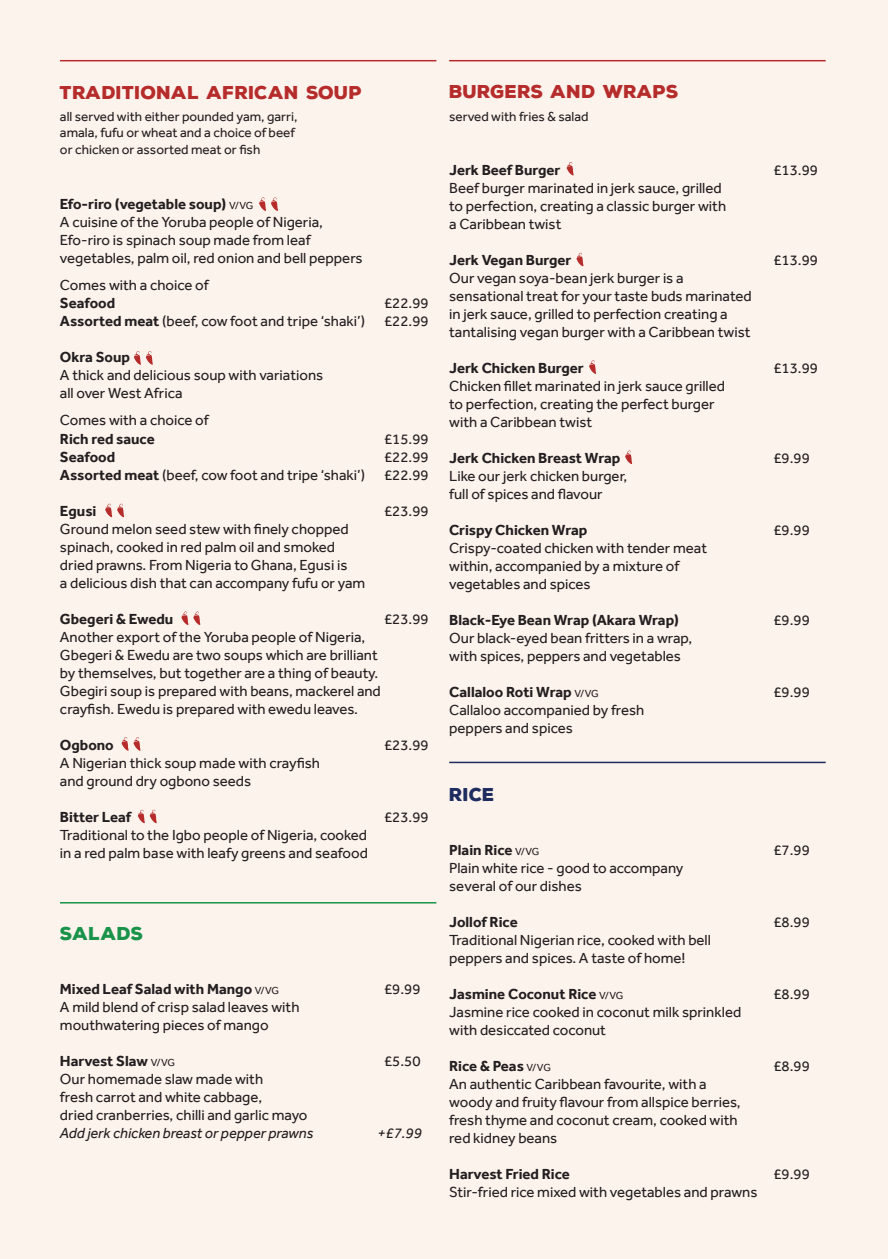
<style>
.page{position:relative;width:888px;height:1259px;background:#fdf3ed}
.page>*{position:absolute;margin:0;border:0;box-sizing:border-box;transform-origin:0 0}
.t1{font:900 18px "Nexa Rust Sans";color:#b52c2b}
.t2{font:900 18px "Nexa Rust Sans";color:#1a934a}
.t3{font:900 18px "Nexa Rust Sans";color:#1f2c5f}
.t4{font:15px/18px "Effra";color:#231f20}
.t5{font:700 15px "Effra";color:#231f20}
.t6{font:italic 15px "Effra";color:#231f20}
.t7{font:13.5px/16.4px "Effra";color:#231f20}
.s1{font-weight:700}
.s2{font-size:10.5px}
.s3{font-weight:400;font-size:10.5px}
</style>
<div class="page">
<hr style="left:60px;top:60px;width:376px;height:1px;background:#b52c2b">
<hr style="left:60px;top:902px;width:376px;height:1px;background:#1a934a">
<hr style="left:449px;top:60px;width:376px;height:1px;background:#b52c2b">
<hr style="left:449px;top:762px;width:376px;height:1px;background:#1f2c5f">
<svg style="left:259px;top:197px;width:19px;height:14px"></svg>
<svg style="left:566px;top:162px;width:7px;height:13px"></svg>
<svg style="left:576px;top:253px;width:7px;height:13px"></svg>
<svg style="left:589px;top:360px;width:7px;height:14px"></svg>
<svg style="left:625px;top:450px;width:7px;height:14px"></svg>
<svg style="left:134px;top:351px;width:19px;height:14px"></svg>
<svg style="left:105px;top:504px;width:19px;height:13px"></svg>
<svg style="left:181px;top:611px;width:19px;height:14px"></svg>
<svg style="left:122px;top:737px;width:18px;height:14px"></svg>
<svg style="left:138px;top:809px;width:19px;height:14px"></svg>
<p class="t1" style="left:60px;top:80px;width:304px">TRADITIONAL AFRICAN SOUP</p>
<p class="t7" style="left:60px;top:108px;width:239px">all served with either pounded yam, garri, amala, fufu or wheat and a choice of beef or chicken or assorted meat or fish</p>
<p class="t4" style="left:60px;top:195px;width:304px"><span class="s1">Efo-riro (vegetable soup)</span> <span class="s2">V/VG<br></span>A cuisine of the Yoruba people of Nigeria, Efo-riro is spinach soup made from leaf vegetables, palm oil, red onion and bell peppers</p>
<p class="t4" style="left:60px;top:276px;width:150px">Comes with a choice of</p>
<p class="t5" style="left:60px;top:294px;width:57px">Seafood</p>
<p class="t4" style="left:384px;top:294px;width:46px">£22.99</p>
<p class="t4" style="left:60px;top:312px;width:306px"><span class="s1">Assorted meat</span> (beef, cow foot and tripe ‘shaki’)</p>
<p class="t4" style="left:384px;top:312px;width:46px">£22.99</p>
<p class="t5" style="left:60px;top:348px;width:72px">Okra Soup</p>
<p class="t4" style="left:60px;top:366px;width:265px">A thick and delicious soup with variations all over West Africa</p>
<p class="t4" style="left:60px;top:411px;width:150px">Comes with a choice of</p>
<p class="t5" style="left:60px;top:429px;width:96px">Rich red sauce</p>
<p class="t4" style="left:384px;top:429px;width:46px">£15.99</p>
<p class="t5" style="left:60px;top:447px;width:57px">Seafood</p>
<p class="t4" style="left:384px;top:447px;width:46px">£22.99</p>
<p class="t4" style="left:60px;top:465px;width:306px"><span class="s1">Assorted meat</span> (beef, cow foot and tripe ‘shaki’)</p>
<p class="t4" style="left:384px;top:465px;width:46px">£22.99</p>
<p class="t5" style="left:60px;top:501px;width:38px">Egusi</p>
<p class="t4" style="left:384px;top:501px;width:46px">£23.99</p>
<p class="t4" style="left:60px;top:519px;width:307px">Ground melon seed stew with finely chopped spinach, cooked in red palm oil and smoked dried prawns. From Nigeria to Ghana, Egusi is<br>a delicious dish that can accompany fufu or yam</p>
<p class="t5" style="left:60px;top:609px;width:115px">Gbegeri &amp; Ewedu</p>
<p class="t4" style="left:384px;top:609px;width:46px">£23.99</p>
<p class="t4" style="left:60px;top:627px;width:322px">Another export of the Yoruba people of Nigeria, Gbegeri &amp; Ewedu are two soups which are brilliant by themselves, but together are a thing of beauty.<br>Gbegiri soup is prepared with beans, mackerel and crayfish. Ewedu is prepared with ewedu leaves.</p>
<p class="t5" style="left:60px;top:735px;width:55px">Ogbono</p>
<p class="t4" style="left:384px;top:735px;width:46px">£23.99</p>
<p class="t4" style="left:60px;top:753px;width:261px">A Nigerian thick soup made with crayfish and ground dry ogbono seeds</p>
<p class="t5" style="left:60px;top:807px;width:73px">Bitter Leaf</p>
<p class="t4" style="left:384px;top:807px;width:46px">£23.99</p>
<p class="t4" style="left:60px;top:825px;width:309px">Traditional to the Igbo people of Nigeria, cooked in a red palm base with leafy greens and seafood</p>
<p class="t2" style="left:60px;top:922px;width:85px">SALADS</p>
<p class="t5" style="left:60px;top:980px;width:221px">Mixed Leaf Salad with Mango <span class="s3">V/VG</span></p>
<p class="t4" style="left:384px;top:980px;width:38px">£9.99</p>
<p class="t4" style="left:60px;top:998px;width:241px">A mild blend of crisp salad leaves with mouthwatering pieces of mango</p>
<p class="t5" style="left:60px;top:1052px;width:116px">Harvest Slaw <span class="s3">V/VG</span></p>
<p class="t4" style="left:384px;top:1052px;width:38px">£5.50</p>
<p class="t4" style="left:60px;top:1070px;width:249px">Our homemade slaw made with<br>fresh carrot and white cabbage,<br>dried cranberries, chilli and garlic mayo</p>
<p class="t6" style="left:60px;top:1124px;width:255px">Add jerk chicken breast or pepper prawns</p>
<p class="t6" style="left:377px;top:1124px;width:46px">+£7.99</p>
<p class="t1" style="left:449px;top:80px;width:231px">BURGERS AND WRAPS</p>
<p class="t7" style="left:449px;top:108px;width:141px">served with fries &amp; salad</p>
<p class="t5" style="left:449px;top:161px;width:113px">Jerk Beef Burger</p>
<p class="t4" style="left:773px;top:160px;width:46px">£13.99</p>
<p class="t4" style="left:449px;top:178px;width:278px">Beef burger marinated in jerk sauce, grilled to perfection, creating a classic burger with a Caribbean twist</p>
<p class="t5" style="left:449px;top:251px;width:124px">Jerk Vegan Burger</p>
<p class="t4" style="left:773px;top:250px;width:46px">£13.99</p>
<p class="t4" style="left:449px;top:268px;width:304px">Our vegan soya-bean jerk burger is a sensational treat for your taste buds marinated in jerk sauce, grilled to perfection creating a tantalising vegan burger with a Caribbean twist</p>
<p class="t5" style="left:449px;top:359px;width:136px">Jerk Chicken Burger</p>
<p class="t4" style="left:773px;top:358px;width:46px">£13.99</p>
<p class="t4" style="left:449px;top:376px;width:277px">Chicken fillet marinated in jerk sauce grilled to perfection, creating the perfect burger with a Caribbean twist</p>
<p class="t5" style="left:449px;top:449px;width:173px">Jerk Chicken Breast Wrap</p>
<p class="t4" style="left:773px;top:448px;width:38px">£9.99</p>
<p class="t4" style="left:449px;top:466px;width:180px">Like our jerk chicken burger, full of spices and flavour</p>
<p class="t5" style="left:449px;top:521px;width:140px">Crispy Chicken Wrap</p>
<p class="t4" style="left:773px;top:520px;width:38px">£9.99</p>
<p class="t4" style="left:449px;top:538px;width:259px">Crispy-coated chicken with tender meat within, accompanied by a mixture of vegetables and spices</p>
<p class="t5" style="left:449px;top:611px;width:231px">Black-Eye Bean Wrap (Akara Wrap)</p>
<p class="t4" style="left:773px;top:610px;width:38px">£9.99</p>
<p class="t4" style="left:449px;top:628px;width:244px">Our black-eyed bean fritters in a wrap, with spices, peppers and vegetables</p>
<p class="t5" style="left:449px;top:683px;width:151px">Callaloo Roti Wrap <span class="s3">V/VG</span></p>
<p class="t4" style="left:773px;top:682px;width:38px">£9.99</p>
<p class="t4" style="left:449px;top:700px;width:197px">Callaloo accompanied by fresh peppers and spices</p>
<p class="t3" style="left:449px;top:782px;width:47px">RICE</p>
<p class="t4" style="left:449px;top:840px;width:236px"><span class="s1">Plain Rice</span> <span class="s2">V/VG<br></span>Plain white rice - good to accompany several of our dishes</p>
<p class="t5" style="left:449px;top:912px;width:70px">Jollof Rice</p>
<p class="t4" style="left:449px;top:930px;width:263px">Traditional Nigerian rice, cooked with bell peppers and spices. A taste of home!</p>
<p class="t4" style="left:449px;top:984px;width:293px"><span class="s1">Jasmine Coconut Rice</span> <span class="s2">V/VG<br></span>Jasmine rice cooked in coconut milk sprinkled with desiccated coconut</p>
<p class="t4" style="left:449px;top:1056px;width:293px"><span class="s1">Rice &amp; Peas</span> <span class="s2">V/VG<br></span>An authentic Caribbean favourite, with a woody and fruity flavour from allspice berries, fresh thyme and coconut cream, cooked with red kidney beans</p>
<p class="t5" style="left:449px;top:1164px;width:122px">Harvest Fried Rice</p>
<p class="t4" style="left:449px;top:1182px;width:310px">Stir-fried rice mixed with vegetables and prawns</p>
<p class="t4" style="left:773px;top:840px;width:38px">£7.99</p>
<p class="t4" style="left:773px;top:912px;width:38px">£8.99</p>
<p class="t4" style="left:773px;top:984px;width:38px">£8.99</p>
<p class="t4" style="left:773px;top:1056px;width:38px">£8.99</p>
<p class="t4" style="left:773px;top:1164px;width:38px">£9.99</p>
</div>
